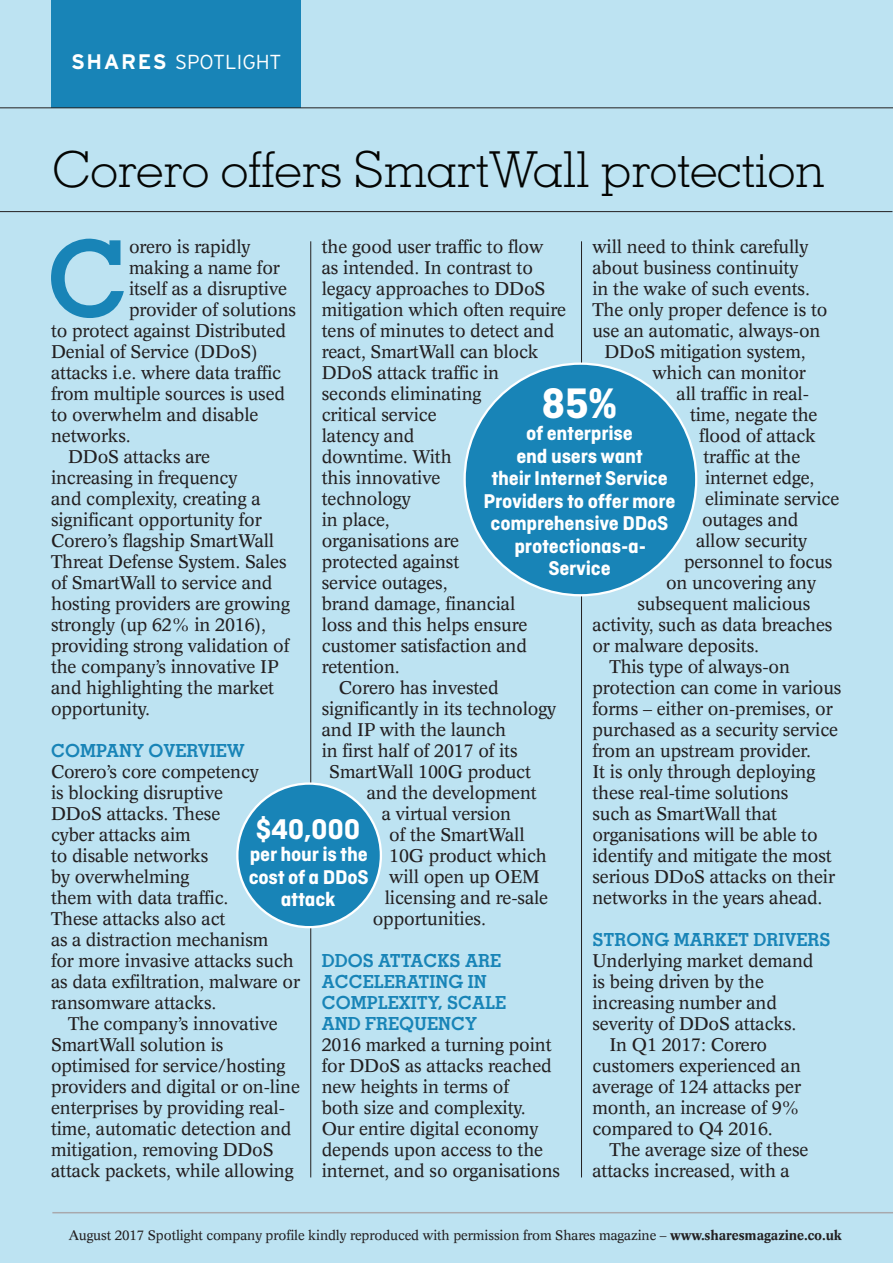
<style>
.page{position:relative;width:893px;height:1263px;background:#bde3f2}
.page>*{position:absolute;margin:0;border:0;box-sizing:border-box;transform-origin:0 0}
.First_letter_Intro{font:700 105.3px "Memphis";color:#1884b7}
.First_letter_Intro-2{font:300 49.5px "Memphis";letter-spacing:-.01em;color:#040503}
.t1{font:700 45px "Ciutadella";color:#fff}
.t2{font:700 30px "Ciutadella";color:#fff}
.t3{font:700 21px/22.5px "Ciutadella";letter-spacing:-.01em;color:#fff;text-align:center}
.First_letter_Intro-3{font:300 20.25px "Interstate";color:#fff}
.First_letter_Intro-4{font:18px/21px "Concorde";letter-spacing:-.01em;color:#231f20}
.First_letter_Intro-5{font:700 18px/21px "Memphis";color:#1884b7}
.First_letter_Intro-6{font:13.5px "Concorde";letter-spacing:-.01em;color:#231f20}
.s1{font-weight:700;font-size:21px}
.s2{font-weight:700}
</style>
<div class="page">
<div style="left:51px;top:0;width:249px;height:108px;background:#1884b7"></div>
<hr style="left:52px;top:1212px;width:841px;height:1px;background:#a8a9ad">
<hr style="left:310px;top:241px;width:1px;height:936px;background:#231f20">
<hr style="left:0;top:211px;width:892px;height:1px;background:#231f20">
<hr style="left:581px;top:241px;width:1px;height:936px;background:#231f20">
<div style="left:465px;top:364px;width:231px;height:231px;background:#1884b7;border-radius:50%"></div>
<div style="left:237px;top:784px;width:144px;height:143px;background:#1884b7;border-radius:50%"></div>
<hr style="left:0;top:107px;width:893px;height:1px;background:#231f20">
<p class="First_letter_Intro-3" style="left:71px;top:50px;width:212px"><span class="s1">SHARES</span> SPOTLIGHT</p>
<p class="First_letter_Intro-2" style="left:52px;top:139px;width:774px">Corero offers SmartWall protection</p>
<p class="First_letter_Intro" style="left:47px;top:213px;width:83px">C</p>
<p class="First_letter_Intro-4" style="left:129px;top:236px;width:123px">orero is rapidly</p>
<p class="First_letter_Intro-4" style="left:322px;top:236px;width:246px">the good user traffic to flow<br>as intended. In contrast to legacy approaches to DDoS mitigation which often require tens of minutes to detect and react, SmartWall can block<br>DDoS attack traffic in seconds eliminating<br>critical service<br>latency and<br>downtime. With<br>this innovative<br>technology<br>in place,<br>organisations are<br>protected against<br>service outages,<br>brand damage, financial<br>loss and this helps ensure customer satisfaction and retention.</p>
<p class="First_letter_Intro-4" style="left:339px;top:677px;width:162px">Corero has invested</p>
<p class="First_letter_Intro-4" style="left:322px;top:698px;width:236px">significantly in its technology</p>
<p class="First_letter_Intro-4" style="left:322px;top:719px;width:186px">and IP with the launch</p>
<p class="First_letter_Intro-4" style="left:322px;top:740px;width:198px">in first half of 2017 of its</p>
<p class="First_letter_Intro-4" style="left:329px;top:761px;width:203px">SmartWall 100G product</p>
<p class="First_letter_Intro-4" style="left:367px;top:782px;width:172px">and the development</p>
<p class="First_letter_Intro-4" style="left:382px;top:803px;width:131px">a virtual version</p>
<p class="First_letter_Intro-4" style="left:389px;top:824px;width:137px">of the SmartWall</p>
<p class="First_letter_Intro-4" style="left:389px;top:845px;width:159px">10G product which</p>
<p class="First_letter_Intro-4" style="left:389px;top:866px;width:152px">will open up OEM</p>
<p class="First_letter_Intro-4" style="left:385px;top:887px;width:165px">licensing and re-sale</p>
<p class="First_letter_Intro-4" style="left:373px;top:908px;width:115px">opportunities.</p>
<p class="First_letter_Intro-5" style="left:322px;top:950px;width:186px">DDOS ATTACKS ARE<br>ACCELERATING IN<br>COMPLEXITY, SCALE<br>AND FREQUENCY</p>
<p class="First_letter_Intro-4" style="left:322px;top:1034px;width:240px">2016 marked a turning point for DDoS as attacks reached new heights in terms of<br>both size and complexity.<br>Our entire digital economy depends upon access to the internet, and so organisations</p>
<p class="First_letter_Intro-4" style="left:592px;top:236px;width:217px">will need to think carefully</p>
<p class="First_letter_Intro-4" style="left:592px;top:257px;width:207px">about business continuity</p>
<p class="First_letter_Intro-4" style="left:592px;top:278px;width:219px">in the wake of such events.</p>
<p class="First_letter_Intro-4" style="left:592px;top:299px;width:237px">The only proper defence is to</p>
<p class="First_letter_Intro-4" style="left:592px;top:320px;width:229px">use an automatic, always-on</p>
<p class="First_letter_Intro-4" style="left:604px;top:341px;width:203px">DDoS mitigation system,</p>
<p class="First_letter_Intro-4" style="left:652px;top:362px;width:155px">which can monitor</p>
<p class="First_letter_Intro-4" style="left:676px;top:383px;width:134px">all traffic in real-</p>
<p class="First_letter_Intro-4" style="left:690px;top:404px;width:129px">time, negate the</p>
<p class="First_letter_Intro-4" style="left:699px;top:425px;width:118px">flood of attack</p>
<p class="First_letter_Intro-4" style="left:703px;top:446px;width:98px">traffic at the</p>
<p class="First_letter_Intro-4" style="left:705px;top:467px;width:111px">internet edge,</p>
<p class="First_letter_Intro-4" style="left:705px;top:488px;width:136px">eliminate service</p>
<p class="First_letter_Intro-4" style="left:702px;top:509px;width:98px">outages and</p>
<p class="First_letter_Intro-4" style="left:696px;top:530px;width:113px">allow security</p>
<p class="First_letter_Intro-4" style="left:684px;top:551px;width:150px">personnel to focus</p>
<p class="First_letter_Intro-4" style="left:666px;top:572px;width:152px">on uncovering any</p>
<p class="First_letter_Intro-4" style="left:637px;top:593px;width:174px">subsequent malicious</p>
<p class="First_letter_Intro-4" style="left:592px;top:614px;width:242px">activity, such as data breaches</p>
<p class="First_letter_Intro-4" style="left:592px;top:635px;width:168px">or malware deposits.</p>
<p class="First_letter_Intro-4" style="left:592px;top:656px;width:250px;text-indent:17px">This type of always-on protection can come in various forms – either on-premises, or purchased as a security service from an upstream provider.<br>It is only through deploying these real-time solutions<br>such as SmartWall that organisations will be able to identify and mitigate the most serious DDoS attacks on their networks in the years ahead.</p>
<p class="First_letter_Intro-5" style="left:592px;top:929px;width:239px">STRONG MARKET DRIVERS</p>
<p class="First_letter_Intro-4" style="left:592px;top:950px;width:223px">Underlying market demand is being driven by the increasing number and severity of DDoS attacks.</p>
<p class="First_letter_Intro-4" style="left:592px;top:1034px;width:210px;text-indent:17px">In Q1 2017: Corero customers experienced an average of 124 attacks per month, an increase of 9% compared to Q4 2016.</p>
<p class="First_letter_Intro-4" style="left:592px;top:1139px;width:218px;text-indent:17px">The average size of these attacks increased, with a</p>
<p class="First_letter_Intro-4" style="left:129px;top:257px;width:152px">making a name for</p>
<p class="First_letter_Intro-4" style="left:129px;top:278px;width:160px">itself as a disruptive</p>
<p class="First_letter_Intro-4" style="left:129px;top:299px;width:169px">provider of solutions</p>
<p class="First_letter_Intro-4" style="left:51px;top:320px;width:237px">to protect against Distributed</p>
<p class="First_letter_Intro-4" style="left:51px;top:341px;width:208px">Denial of Service (DDoS)</p>
<p class="First_letter_Intro-4" style="left:51px;top:362px;width:232px">attacks i.e. where data traffic</p>
<p class="First_letter_Intro-4" style="left:51px;top:383px;width:236px">from multiple sources is used</p>
<p class="First_letter_Intro-4" style="left:51px;top:404px;width:209px">to overwhelm and disable</p>
<p class="First_letter_Intro-4" style="left:51px;top:425px;width:81px">networks.</p>
<p class="First_letter_Intro-4" style="left:51px;top:446px;width:240px;text-indent:17px">DDoS attacks are increasing in frequency<br>and complexity, creating a significant opportunity for<br>Corero’s flagship SmartWall<br>Threat Defense System. Sales of SmartWall to service and hosting providers are growing strongly (up 62% in 2016), providing strong validation of the company’s innovative IP and highlighting the market opportunity.</p>
<p class="First_letter_Intro-5" style="left:51px;top:740px;width:195px">COMPANY OVERVIEW</p>
<p class="First_letter_Intro-4" style="left:51px;top:761px;width:250px">Corero’s core competency<br>is blocking disruptive<br>DDoS attacks. These<br>cyber attacks aim<br>to disable networks<br>by overwhelming<br>them with data traffic.<br>These attacks also act<br>as a distraction mechanism<br>for more invasive attacks such as data exfiltration, malware or ransomware attacks.</p>
<p class="First_letter_Intro-4" style="left:51px;top:1013px;width:251px;text-indent:17px">The company’s innovative<br>SmartWall solution is optimised for service/hosting providers and digital or on-line enterprises by providing real&shy;time, automatic detection and mitigation, removing DDoS attack packets, while allowing</p>
<p class="t1" style="left:542px;top:377px;width:77px">85%</p>
<p class="t3" style="left:484px;top:422px;width:193px">of enterprise<br>end users want<br>their Internet Service<br>Providers to offer more comprehensive DDoS protectionas-a-<br>Service</p>
<p class="t2" style="left:256px;top:812px;width:106px">$40,000</p>
<p class="t3" style="left:249px;top:843px;width:121px">per hour is the cost of a DDoS attack</p>
<p class="First_letter_Intro-6" style="left:69px;top:1227px;width:775px">August 2017 Spotlight company profile kindly reproduced with permission from Shares magazine – <span class="s2">www.sharesmagazine.co.uk</span></p>
</div>
